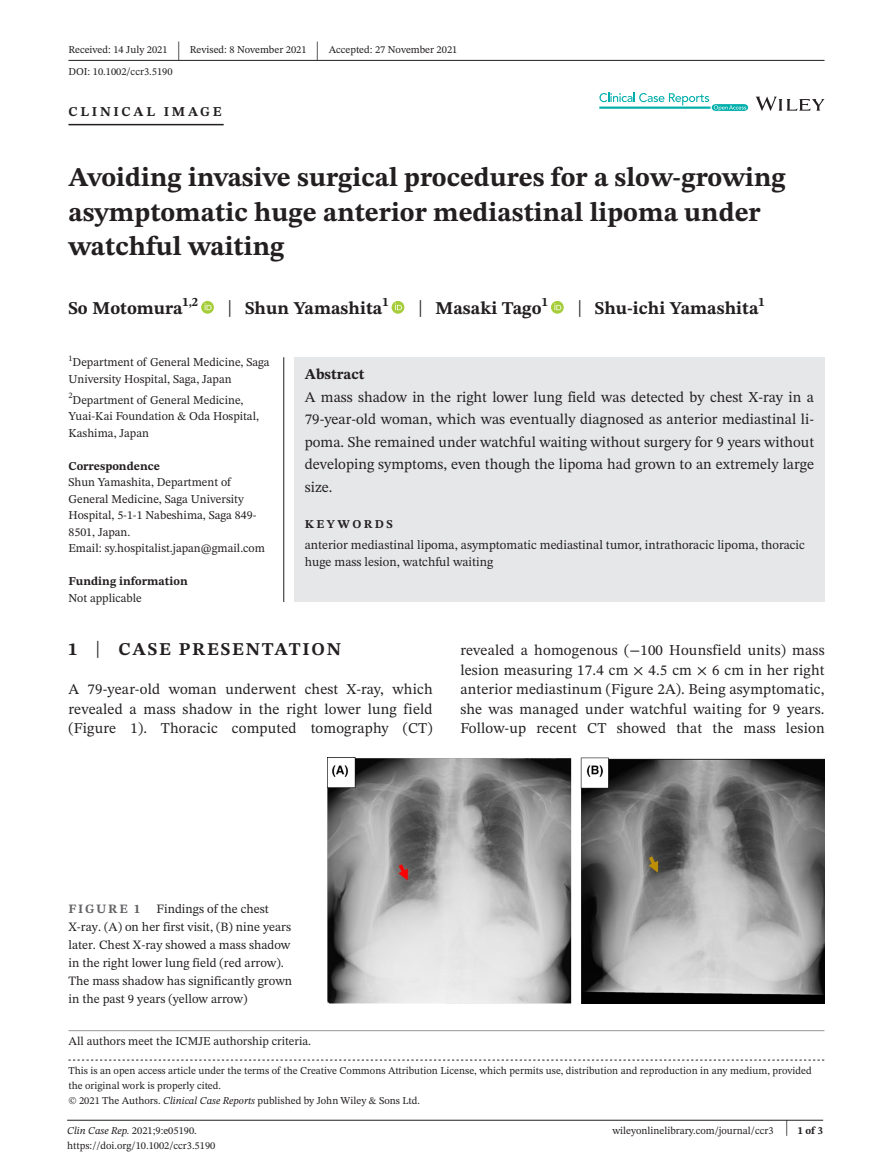
<style>
.page{position:relative;width:893px;height:1174px;background:#fff}
.page>*{position:absolute;margin:0;border:0;box-sizing:border-box;transform-origin:0 0}
.t1{font:700 27px/34.5px "STIX Two Text";color:#231f20}
.t2{font:25.65px "STIX Two Text";color:#231f20;scale:.49 1}
.t3{font:700 18px "STIX Two Text";color:#231f20}
.t4{font:700 18px "STIX Two Text";letter-spacing:.1em;color:#231f20}
.t5{font:15px/19.5px "STIX Two Text";letter-spacing:.01em;color:#231f20;text-align:justify}
.t6{font:700 15px "STIX Two Text";color:#231f20}
.t7{font:700 13.5px "STIX Two Text";letter-spacing:.2em;color:#231f20}
.t8{font:12.75px/18px "STIX Two Text";color:#231f20}
.t9{font:700 12.75px "STIX Two Text";letter-spacing:.14em;color:#636366}
.t10{font:12px/16.5px "STIX Two Text";color:#231f20}
.t11{font:700 12px "STIX Two Text";color:#231f20}
.t12{font:700 12px "STIX Two Text";letter-spacing:.2em;color:#231f20}
.t13{font:10.5px/15px "STIX Two Text";color:#231f20}
.t14{font:700 10.5px "STIX Two Text";color:#231f20}
.s1{font-weight:400;font-size:23.4px}
.s2{font-weight:400;font-size:23.7px}
.s3{font-style:italic}
.s4{font-weight:400;font-size:22.2px}
</style>
<div class="page">
<hr style="left:67px;top:1119px;width:756px;height:1px;background:#231f20">
<svg style="left:756px;top:97px;width:68px;height:14px"></svg>
<svg style="left:599px;top:93px;width:149px;height:18px"></svg>
<hr style="left:68px;top:60px;width:756px;height:1px;background:#231f20">
<hr style="left:68px;top:124px;width:156px;height:1px;background:#231f20">
<svg style="left:201px;top:301px;width:13px;height:13px"></svg>
<svg style="left:205px;top:303px;width:6px;height:7px"></svg>
<svg style="left:392px;top:301px;width:12px;height:13px"></svg>
<svg style="left:395px;top:303px;width:7px;height:7px"></svg>
<svg style="left:551px;top:301px;width:13px;height:13px"></svg>
<svg style="left:554px;top:303px;width:7px;height:7px"></svg>
<svg style="left:68px;top:1059px;width:756px;height:1px"></svg>
<hr style="left:68px;top:1030px;width:756px;height:1px;background:#939598">
<hr style="left:283px;top:357px;width:1px;height:245px;background:#231f20">
<div style="left:294px;top:357px;width:530px;height:219px;background:#e6e7e9"></div>
<div style="left:294px;top:576px;width:530px;height:26px;background:#e6e7e9"></div>
<img style="left:327px;top:757px;width:497px;height:246px">
<p class="t13" style="left:68px;top:42px;width:101px">Received: 14 July 2021</p>
<h2 class="t2" style="left:177px;top:32px;width:8px">|</h2>
<p class="t13" style="left:190px;top:42px;width:118px">Revised: 8 November 2021</p>
<h2 class="t2" style="left:316px;top:32px;width:8px">|</h2>
<p class="t13" style="left:329px;top:42px;width:130px">Accepted: 27 November 2021</p>
<p class="t13" style="left:68px;top:64px;width:106px">DOI: 10.1002/ccr3.5190</p>
<p class="t7" style="left:68px;top:101px;width:155px">CLINICAL IMAGE</p>
<h1 class="t1" style="left:68px;top:161px;width:719px">Avoiding invasive surgical procedures for a slow-growing asymptomatic huge anterior mediastinal lipoma under watchful waiting</h1>
<p class="t3" style="left:68px;top:295px;width:131px">So Motomura<sup>1,2</sup></p>
<p class="t3" style="left:228px;top:295px;width:162px"><span class="s1">|</span> Shun Yamashita<sup>1</sup></p>
<p class="t3" style="left:418px;top:295px;width:131px"><span class="s1">|</span> Masaki Tago<sup>1</sup></p>
<p class="t3" style="left:577px;top:295px;width:189px"><span class="s1">|</span> Shu-ichi Yamashita<sup>1</sup></p>
<p class="t10" style="left:68px;top:354px;width:203px"><sup>1</sup>Department of General Medicine, Saga<br>University Hospital, Saga, Japan</p>
<p class="t10" style="left:68px;top:391px;width:192px"><sup>2</sup>Department of General Medicine,<br>Yuai-Kai Foundation &amp; Oda Hospital,<br>Kashima, Japan</p>
<p class="t11" style="left:68px;top:457px;width:93px">Correspondence</p>
<p class="t10" style="left:68px;top:474px;width:198px">Shun Yamashita, Department of<br>General Medicine, Saga University<br>Hospital, 5-1-1 Nabeshima, Saga 849-<br>8501, Japan.<br>Email: sy.hospitalist.japan@gmail.com</p>
<p class="t11" style="left:68px;top:573px;width:121px">Funding information</p>
<p class="t10" style="left:68px;top:589px;width:75px">Not applicable</p>
<p class="t6" style="left:305px;top:363px;width:61px">Abstract</p>
<p class="t5" style="left:305px;top:385px;width:511px;line-height:22.5px">A mass shadow in the right lower lung field was detected by chest X-ray in a 79-year-old woman, which was eventually diagnosed as anterior mediastinal li&shy;poma. She remained under watchful waiting without surgery for 9 years without developing symptoms, even though the lipoma had grown to an extremely large size.</p>
<p class="t12" style="left:305px;top:515px;width:90px">KEYWORDS</p>
<p class="t8" style="left:305px;top:536px;width:502px;line-height:17.2px">anterior mediastinal lipoma, asymptomatic mediastinal tumor, intrathoracic lipoma, thoracic huge mass lesion, watchful waiting</p>
<p class="t4" style="left:68px;top:636px;width:274px">1 <span class="s2">|</span> CASE PRESENTATION</p>
<p class="t5" style="left:68px;top:679px;width:366px">A 79-year-old woman underwent chest X-ray, which revealed a mass shadow in the right lower lung field (Figure 1). Thoracic computed tomography (CT)</p>
<p class="t5" style="left:460px;top:640px;width:366px">revealed a homogenous (−100 Hounsfield units) mass lesion measuring 17.4 cm × 4.5 cm × 6 cm in her right anterior mediastinum (Figure 2A). Being asymptomatic, she was managed under watchful waiting for 9 years.<br>Follow-up recent CT showed that the mass lesion</p>
<p class="t8" style="left:68px;top:899px;width:225px;text-indent:88px">Findings of the chest X-ray. (A) on her first visit, (B) nine years later. Chest X-ray showed a mass shadow in the right lower lung field (red arrow).<br>The mass shadow has significantly grown in the past 9 years (yellow arrow)</p>
<p class="t9" style="left:68px;top:899px;width:73px">FIGURE 1</p>
<p class="t10" style="left:68px;top:1032px;width:244px">All authors meet the ICMJE authorship criteria.</p>
<p class="t13" style="left:68px;top:1063px;width:745px">This is an open access article under the terms of the Creative Commons Attribution License, which permits use, distribution and reproduction in any medium, provided the original work is properly cited.<br>© 2021 The Authors. <span class="s3">Clinical Case Reports</span> published by John Wiley &amp; Sons Ltd.</p>
<p class="t13" style="left:67px;top:1123px;width:131px"><span class="s3">Clin Case Rep.</span> 2021;9:e05190.</p>
<p class="t14" style="left:785px;top:1123px;width:39px"><span class="s4">|</span> 1 of 3</p>
<p class="t13" style="left:67px;top:1138px;width:150px">https://doi.org/10.1002/ccr3.5190</p>
<p class="t13" style="left:612px;top:1123px;width:163px">wileyonlinelibrary.com/journal/ccr3</p>
</div>
